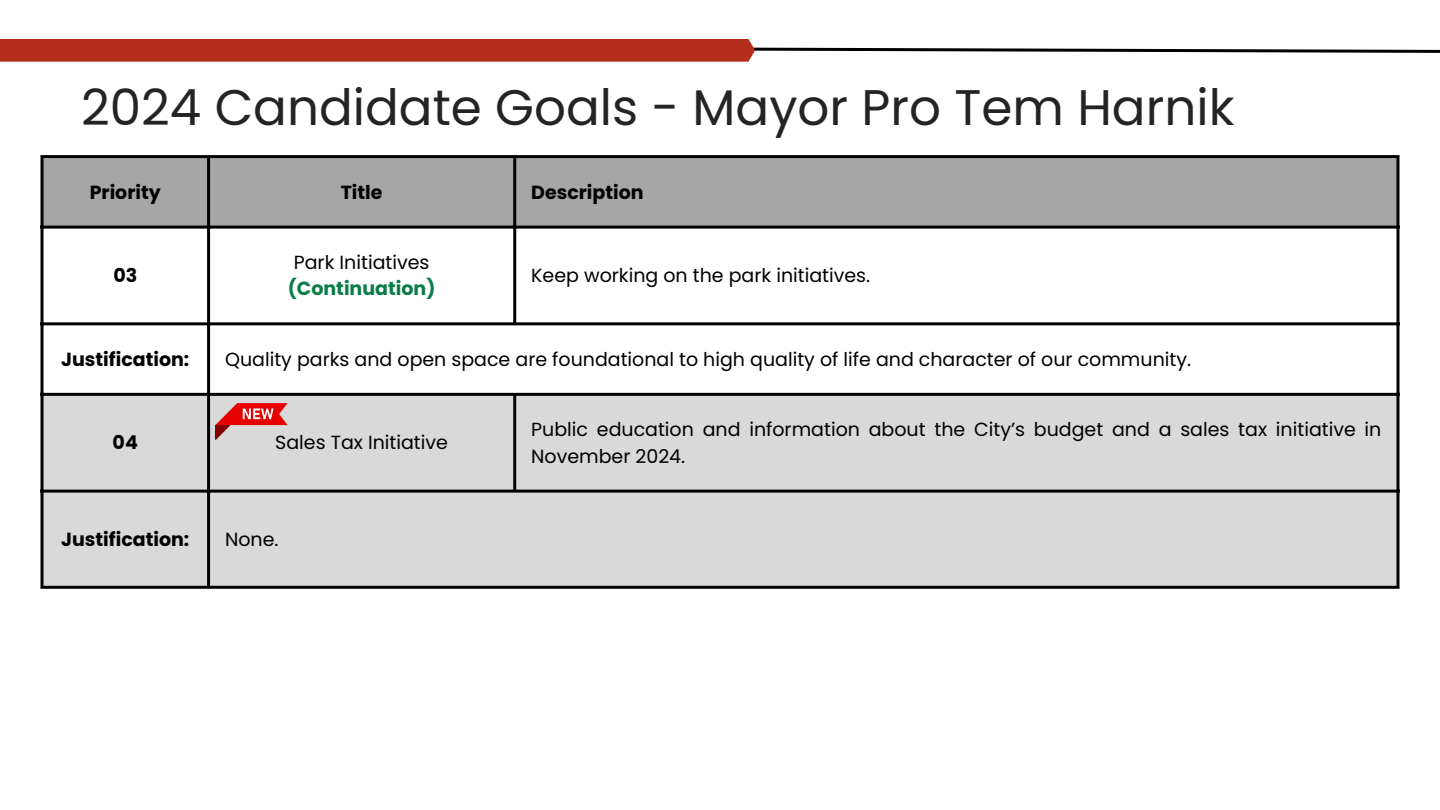
<style>
.page{position:relative;width:1440px;height:810px;background:#fff}
.page>*{position:absolute;margin:0;border:0;box-sizing:border-box;transform-origin:0 0}
.t1{font:50px "Poppins";color:#242424}
.t2{font:19px/26.2px "Poppins";color:#000}
.t3{font:700 19px "Poppins";color:#000}
.t4{font:700 19px "Poppins";color:#097d45}
</style>
<div class="page">
<svg style="left:0;top:39px;width:1440px;height:23px"></svg>
<div style="left:44px;top:158px;width:1352px;height:68px;background:#a6a6a6"></div>
<div style="left:44px;top:396px;width:1352px;height:190px;background:#d9d9d9"></div>
<svg style="left:40px;top:158px;width:4px;height:428px;fill:#070707"></svg>
<hr style="left:207px;top:158px;width:3px;height:428px;background:#000">
<hr style="left:513px;top:158px;width:3px;height:164px;background:#000">
<hr style="left:513px;top:396px;width:3px;height:94px;background:#000">
<svg style="left:1396px;top:158px;width:4px;height:428px;fill:#070707"></svg>
<hr style="left:40px;top:155px;width:1360px;height:3px;background:#000">
<hr style="left:40px;top:226px;width:1360px;height:3px;background:#000">
<hr style="left:40px;top:322px;width:1360px;height:3px;background:#000">
<hr style="left:40px;top:393px;width:1360px;height:3px;background:#000">
<hr style="left:40px;top:490px;width:1360px;height:3px;background:#000">
<hr style="left:40px;top:586px;width:1360px;height:3px;background:#000">
<svg style="left:215px;top:403px;width:73px;height:37px"></svg>
<p class="t1" style="left:81px;top:72px;width:1155px">2024 Candidate Goals - Mayor Pro Tem Harnik</p>
<h1 class="t3" style="left:90px;top:179px;width:73px">Priority</h1>
<p class="t3" style="left:341px;top:179px;width:43px">Title</p>
<p class="t3" style="left:531px;top:179px;width:114px">Description</p>
<p class="t3" style="left:113px;top:262px;width:25px">03</p>
<p class="t2" style="left:294px;top:249px;width:137px">Park Initiatives</p>
<p class="t4" style="left:288px;top:275px;width:149px">(Continuation)</p>
<p class="t2" style="left:531px;top:262px;width:340px">Keep working on the park initiatives.</p>
<p class="t3" style="left:61px;top:346px;width:130px">Justification:</p>
<p class="t2" style="left:225px;top:346px;width:968px">Quality parks and open space are foundational to high quality of life and character of our community.</p>
<p class="t3" style="left:113px;top:429px;width:27px">04</p>
<p class="t2" style="left:275px;top:429px;width:174px">Sales Tax Initiative</p>
<p class="t3" style="left:61px;top:526px;width:130px">Justification:</p>
<p class="t2" style="left:225px;top:526px;width:55px">None.</p>
<p class="t2" style="left:531px;top:417px;width:852px">Public education and information about the City’s budget and a sales tax initiative in<br>November 2024.</p>
</div>
